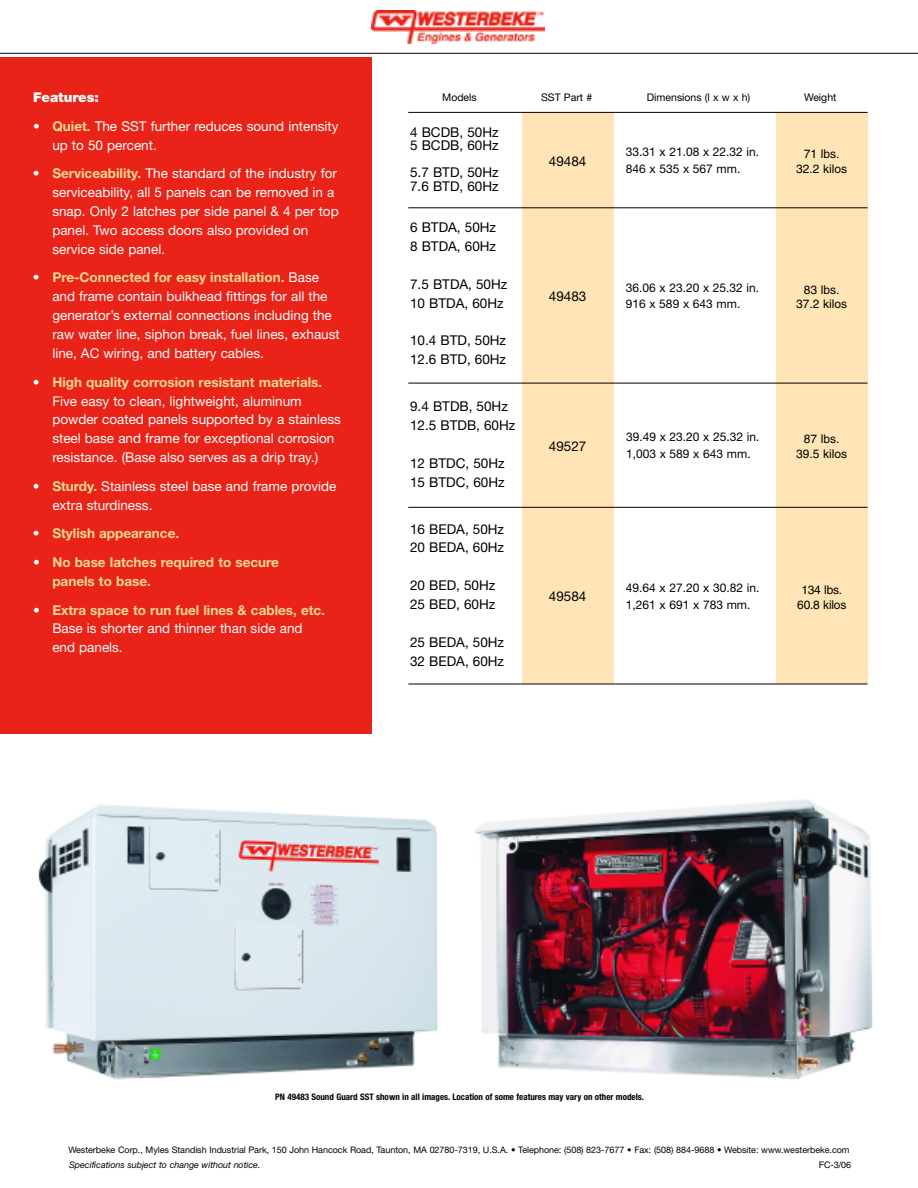
<style>
.page{position:relative;width:918px;height:1188px;background:#fff}
.page>*{position:absolute;margin:0;border:0;box-sizing:border-box;transform-origin:0 0}
.t1{font:13.5px/18.9px "Helvetica Neue";color:#fff}
.t2{font:13.5px/18.9px "Helvetica Neue";color:#000}
.t3{font:700 13.5px/18.9px "Helvetica Neue";color:#ffd996}
.t4{font:900 13.5px "Helvetica Neue";color:#fff}
.t5{font:12px/16.8px "Helvetica Neue";color:#000}
.t6{font:12px/14.4px "Helvetica";color:#000;text-align:center}
.t7{font:10.5px "Helvetica Neue";color:#000}
.t8{font:9px "Helvetica Neue";letter-spacing:-.005em;color:#000}
.t9{font:700 condensed 9px "Helvetica Neue";color:#000}
.t10{font:italic 9px "Helvetica Neue";letter-spacing:-.005em;color:#000}
.t11{font:9px "Helvetica";color:#000}
.s1{font-weight:700;color:#ffd996}
.s2{font-weight:400;color:#fff}
</style>
<div class="page">
<div style="left:522px;top:113px;width:92px;height:571px;background:#ffe5b5"></div>
<div style="left:776px;top:113px;width:92px;height:571px;background:#ffe5b5"></div>
<div style="left:0;top:57px;width:371px;height:677px;background:#e92317"></div>
<hr style="left:0;top:53px;width:918px;height:1px;background:#000">
<img style="left:372px;top:10px;width:173px;height:34px">
<hr style="left:408px;top:112px;width:460px;height:1px;background:#000">
<hr style="left:408px;top:207px;width:460px;height:1px;background:#000">
<hr style="left:408px;top:383px;width:460px;height:1px;background:#000">
<hr style="left:408px;top:507px;width:460px;height:1px;background:#000">
<hr style="left:408px;top:684px;width:460px;height:1px;background:#000">
<img style="left:38px;top:804px;width:400px;height:276px">
<img style="left:475px;top:799px;width:398px;height:280px">
<p class="t4" style="left:33px;top:92px;width:68px">Features:</p>
<p class="t1" style="left:52px;top:116px;width:288px;text-indent:-19px">• <span class="s1">Quiet.</span> The SST further reduces sound intensity up to 50 percent.</p>
<p class="t1" style="left:52px;top:164px;width:288px;text-indent:-19px">• <span class="s1">Serviceability.</span> The standard of the industry for serviceability, all 5 panels can be removed in a snap. Only 2 latches per side panel &amp; 4 per top panel. Two access doors also provided on service side panel.</p>
<p class="t1" style="left:52px;top:268px;width:289px;text-indent:-19px">• <span class="s1">Pre-Connected for easy installation.</span> Base and frame contain bulkhead fittings for all the generator’s external connections including the raw water line, siphon break, fuel lines, exhaust line, AC wiring, and battery cables.</p>
<p class="t1" style="left:52px;top:372px;width:290px;text-indent:-19px">• <span class="s1">High quality corrosion resistant materials.<br></span>Five easy to clean, lightweight, aluminum powder coated panels supported by a stainless steel base and frame for exceptional corrosion resistance. (Base also serves as a drip tray.)</p>
<p class="t1" style="left:52px;top:476px;width:286px;text-indent:-19px">• <span class="s1">Sturdy.</span> Stainless steel base and frame provide extra sturdiness.</p>
<p class="t3" style="left:33px;top:525px;width:148px"><span class="s2">•</span> Stylish appearance.</p>
<p class="t3" style="left:52px;top:554px;width:228px;text-indent:-19px"><span class="s2">•</span> No base latches required to secure panels to base.</p>
<p class="t1" style="left:52px;top:600px;width:274px;text-indent:-19px">• <span class="s1">Extra space to run fuel lines &amp; cables, etc.<br></span>Base is shorter and thinner than side and end panels.</p>
<p class="t7" style="left:442px;top:91px;width:36px">Models</p>
<p class="t7" style="left:541px;top:91px;width:53px">SST Part #</p>
<p class="t7" style="left:647px;top:91px;width:105px">Dimensions (l x w x h)</p>
<p class="t7" style="left:804px;top:91px;width:34px">Weight</p>
<p class="t2" style="left:410px;top:125px;width:90px;line-height:13.5px">4 BCDB, 50Hz<br>5 BCDB, 60Hz</p>
<p class="t2" style="left:410px;top:165px;width:90px;line-height:13.5px">5.7 BTD, 50Hz<br>7.6 BTD, 60Hz</p>
<p class="t2" style="left:410px;top:218px;width:88px">6 BTDA, 50Hz<br>8 BTDA, 60Hz</p>
<p class="t2" style="left:410px;top:274px;width:99px">7.5 BTDA, 50Hz<br>10 BTDA, 60Hz</p>
<p class="t2" style="left:410px;top:331px;width:98px">10.4 BTD, 50Hz<br>12.6 BTD, 60Hz</p>
<p class="t2" style="left:410px;top:397px;width:107px">9.4 BTDB, 50Hz<br>12.5 BTDB, 60Hz</p>
<p class="t2" style="left:410px;top:453px;width:96px">12 BTDC, 50Hz<br>15 BTDC, 60Hz</p>
<p class="t2" style="left:410px;top:519px;width:96px">16 BEDA, 50Hz<br>20 BEDA, 60Hz</p>
<p class="t2" style="left:410px;top:576px;width:87px">20 BED, 50Hz<br>25 BED, 60Hz</p>
<p class="t2" style="left:410px;top:633px;width:96px">25 BEDA, 50Hz<br>32 BEDA, 60Hz</p>
<p class="t5" style="left:626px;top:144px;width:135px">33.31 x 21.08 x 22.32 in.<br>846 x 535 x 567 mm.</p>
<p class="t6" style="left:796px;top:147px;width:53px;line-height:15.5px">71 lbs.<br>32.2 kilos</p>
<p class="t2" style="left:549px;top:151px;width:39px">49484</p>
<p class="t5" style="left:626px;top:279px;width:135px">36.06 x 23.20 x 25.32 in.<br>916 x 589 x 643 mm.</p>
<p class="t6" style="left:796px;top:283px;width:53px">83 lbs.<br>37.2 kilos</p>
<p class="t2" style="left:549px;top:286px;width:39px">49483</p>
<p class="t5" style="left:626px;top:429px;width:135px">39.49 x 23.20 x 25.32 in.<br>1,003 x 589 x 643 mm.</p>
<p class="t6" style="left:796px;top:433px;width:53px">87 lbs.<br>39.5 kilos</p>
<p class="t2" style="left:549px;top:436px;width:39px">49527</p>
<p class="t5" style="left:626px;top:579px;width:135px">49.64 x 27.20 x 30.82 in.<br>1,261 x 691 x 783 mm.</p>
<p class="t6" style="left:797px;top:584px;width:51px">134 lbs.<br>60.8 kilos</p>
<p class="t2" style="left:549px;top:586px;width:39px">49584</p>
<p class="t9" style="left:275px;top:1091px;width:370px">PN 49483 Sound Guard SST shown in all images. Location of some features may vary on other models.</p>
<p class="t8" style="left:68px;top:1147px;width:783px">Westerbeke Corp., Myles Standish Industrial Park, 150 John Hancock Road, Taunton, MA 02780-7319, U.S.A. • Telephone: (508) 823-7677 • Fax: (508) 884-9688 • Website: www.westerbeke.com</p>
<p class="t10" style="left:69px;top:1162px;width:193px">Specifications subject to change without notice.</p>
<p class="t11" style="left:819px;top:1162px;width:34px">FC-3/06</p>
</div>
